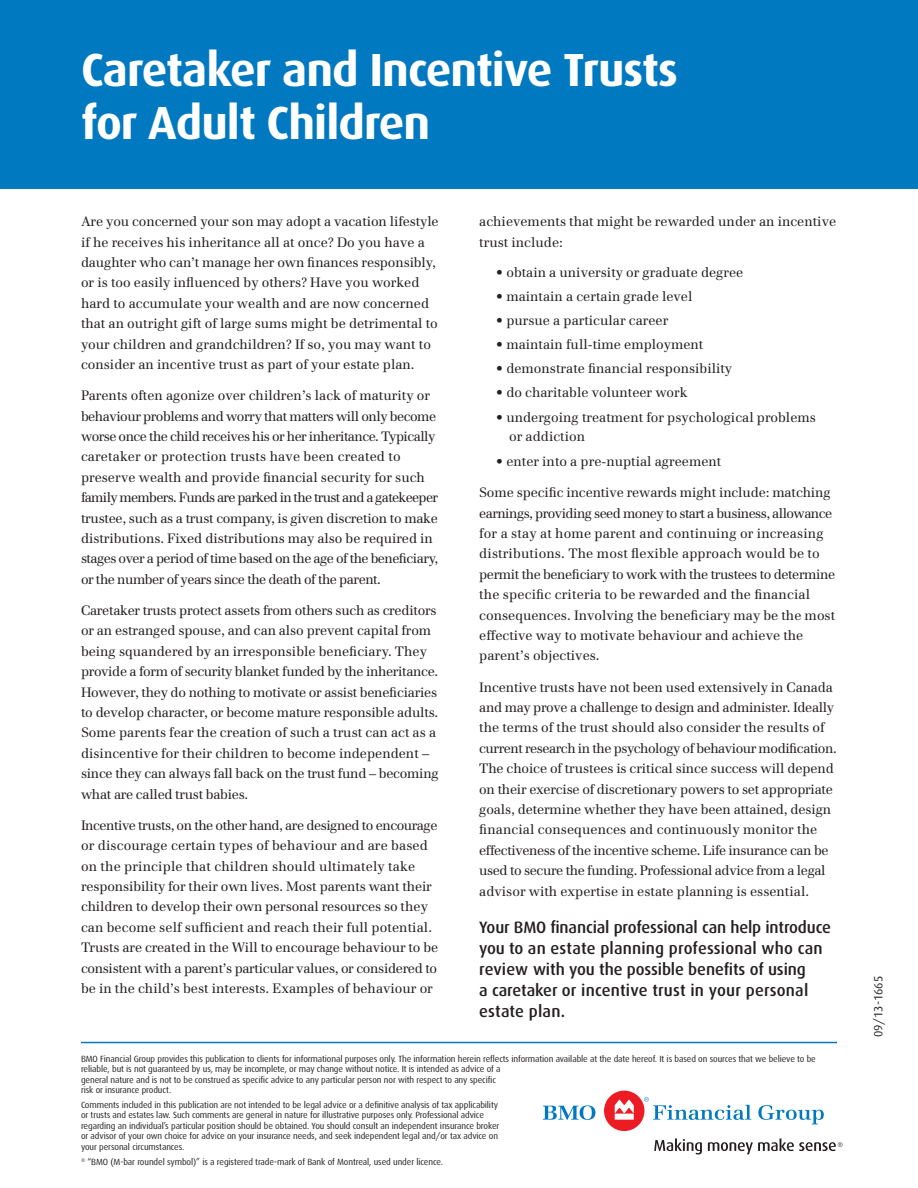
<style>
.page{position:relative;width:918px;height:1188px;background:#fff}
.page>*{position:absolute;margin:0;border:0;box-sizing:border-box;transform-origin:0 0}
.t1{font:700 46.5px/53.2px "Dax";letter-spacing:-.02em;color:#fff}
.t2{font:500 16.5px/21px "Dax";letter-spacing:-.005em;color:#231f20}
.t3{font:13.5px/20.4px "Emona";letter-spacing:-.01em;color:#231f20}
.t4{font:12px "Dax";color:#231f20}
.t5{font:9px/10.5px "Dax";letter-spacing:-.01em;color:#231f20}
</style>
<div class="page">
<div style="left:0;top:0;width:918px;height:189px;background:#0079c1"></div>
<hr style="left:81px;top:1042px;width:756px;height:1px;background:#0079c1">
<svg style="left:543px;top:1105px;width:52px;height:15px"></svg>
<div style="left:604px;top:1091px;width:40px;height:40px;background:#ed1c24;border-radius:50%"></div>
<svg style="left:615px;top:1100px;width:19px;height:20px"></svg>
<svg style="left:644px;top:1097px;width:107px;height:23px"></svg>
<svg style="left:758px;top:1105px;width:66px;height:19px"></svg>
<svg style="left:654px;top:1139px;width:48px;height:16px"></svg>
<svg style="left:708px;top:1139px;width:135px;height:15px"></svg>
<h1 class="t1" style="left:81px;top:45px;width:599px">Caretaker and Incentive Trusts for Adult Children</h1>
<p class="t3" style="left:81px;top:213px;width:359px">Are you concerned your son may adopt a vacation lifestyle if he receives his inheritance all at once? Do you have a daughter who can’t manage her own finances responsibly, or is too easily influenced by others? Have you worked hard to accumulate your wealth and are now concerned that an outright gift of large sums might be detrimental to your children and grandchildren? If so, you may want to consider an incentive trust as part of your estate plan.</p>
<p class="t3" style="left:81px;top:387px;width:359px">Parents often agonize over children’s lack of maturity or behaviour problems and worry that matters will only become worse once the child receives his or her inheritance. Typically caretaker or protection trusts have been created to preserve wealth and provide financial security for such family members. Funds are parked in the trust and a gatekeeper trustee, such as a trust company, is given discretion to make distributions. Fixed distributions may also be required in stages over a period of time based on the age of the beneficiary, or the number of years since the death of the parent.</p>
<p class="t3" style="left:81px;top:602px;width:359px">Caretaker trusts protect assets from others such as creditors or an estranged spouse, and can also prevent capital from being squandered by an irresponsible beneficiary. They provide a form of security blanket funded by the inheritance.<br>However, they do nothing to motivate or assist beneficiaries to develop character, or become mature responsible adults.<br>Some parents fear the creation of such a trust can act as a disincentive for their children to become independent – since they can always fall back on the trust fund – becoming what are called trust babies.</p>
<p class="t3" style="left:81px;top:816px;width:359px">Incentive trusts, on the other hand, are designed to encourage or discourage certain types of behaviour and are based on the principle that children should ultimately take responsibility for their own lives. Most parents want their children to develop their own personal resources so they can become self sufficient and reach their full potential.<br>Trusts are created in the Will to encourage behaviour to be consistent with a parent’s particular values, or considered to be in the child’s best interests. Examples of behaviour or</p>
<p class="t3" style="left:479px;top:213px;width:358px">achievements that might be rewarded under an incentive trust include:</p>
<p class="t3" style="left:496px;top:263px;width:249px">• obtain a university or graduate degree</p>
<p class="t3" style="left:496px;top:288px;width:198px">• maintain a certain grade level</p>
<p class="t3" style="left:496px;top:312px;width:174px">• pursue a particular career</p>
<p class="t3" style="left:496px;top:336px;width:209px">• maintain full-time employment</p>
<p class="t3" style="left:496px;top:360px;width:238px">• demonstrate financial responsibility</p>
<p class="t3" style="left:496px;top:384px;width:193px">• do charitable volunteer work</p>
<p class="t3" style="left:509px;top:408px;width:308px;line-height:19.5px;text-indent:-14px">• undergoing treatment for psychological problems or addiction</p>
<p class="t3" style="left:496px;top:452px;width:227px">• enter into a pre-nuptial agreement</p>
<p class="t3" style="left:479px;top:484px;width:358px">Some specific incentive rewards might include: matching earnings, providing seed money to start a business, allowance for a stay at home parent and continuing or increasing distributions. The most flexible approach would be to permit the beneficiary to work with the trustees to determine the specific criteria to be rewarded and the financial consequences. Involving the beneficiary may be the most effective way to motivate behaviour and achieve the parent’s objectives.</p>
<p class="t3" style="left:479px;top:678px;width:359px">Incentive trusts have not been used extensively in Canada and may prove a challenge to design and administer. Ideally the terms of the trust should also consider the results of current research in the psychology of behaviour modification.<br>The choice of trustees is critical since success will depend on their exercise of discretionary powers to set appropriate goals, determine whether they have been attained, design financial consequences and continuously monitor the effectiveness of the incentive scheme. Life insurance can be used to secure the funding. Professional advice from a legal advisor with expertise in estate planning is essential.</p>
<p class="t2" style="left:479px;top:917px;width:353px">Your BMO financial professional can help introduce you to an estate planning professional who can review with you the possible benefits of using<br>a caretaker or incentive trust in your personal estate plan.</p>
<p class="t5" style="left:81px;top:1054px;width:736px">BMO Financial Group provides this publication to clients for informational purposes only. The information herein reflects information available at the date hereof. It is based on sources that we believe to be reliable, but is not guaranteed by us, may be incomplete, or may change without notice. It is intended as advice of a<br>general nature and is not to be construed as specific advice to any particular person nor with respect to any specific<br>risk or insurance product.</p>
<p class="t5" style="left:81px;top:1100px;width:420px">Comments included in this publication are not intended to be legal advice or a definitive analysis of tax applicability or trusts and estates law. Such comments are general in nature for illustrative purposes only. Professional advice regarding an individual’s particular position should be obtained. You should consult an independent insurance broker or advisor of your own choice for advice on your insurance needs, and seek independent legal and/or tax advice on your personal circumstances.</p>
<p class="t5" style="left:81px;top:1157px;width:364px"><sup>®</sup> “BMO (M-bar roundel symbol)” is a registered trade-mark of Bank of Montreal, used under licence.</p>
<p class="t4" style="left:873px;top:1037px;width:63px;rotate:-90deg">09/13-1665</p>
</div>
